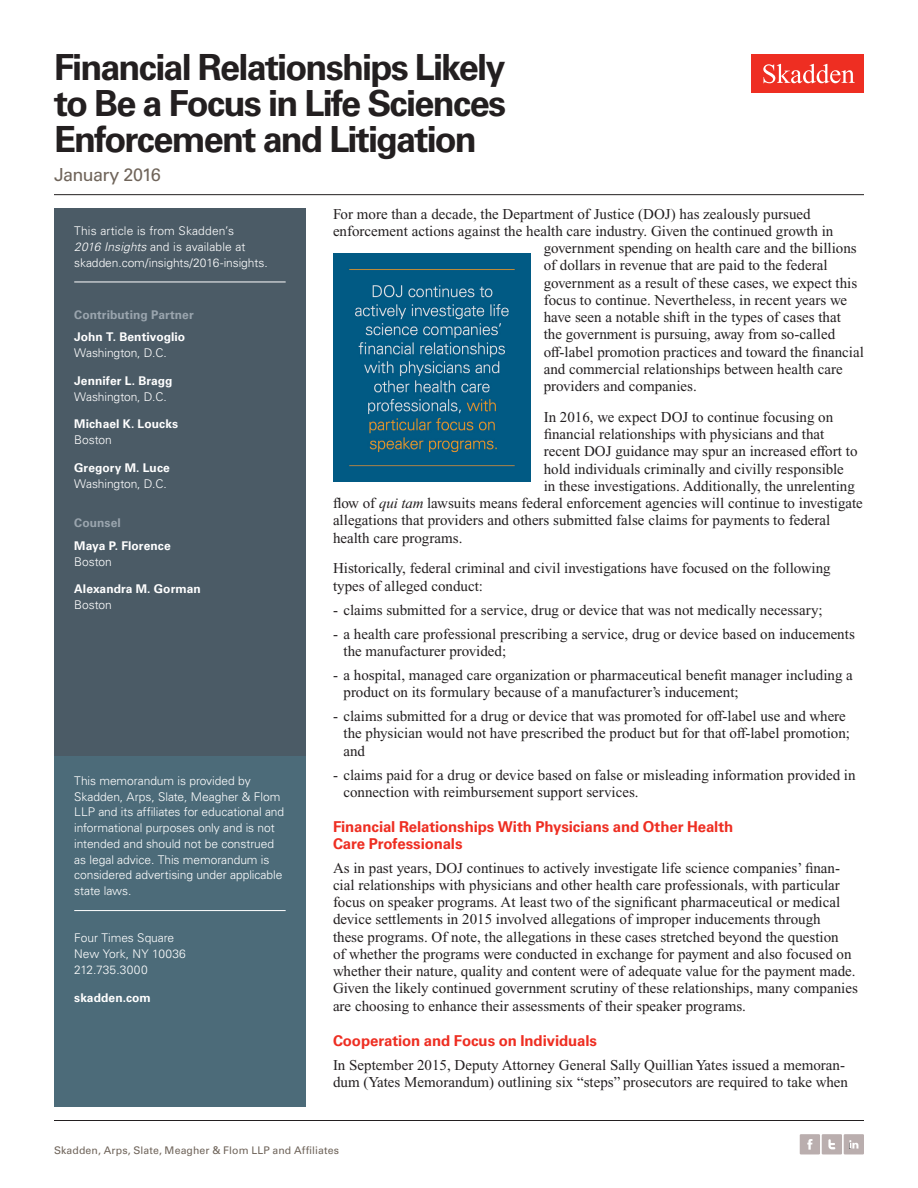
<style>
.page{position:relative;width:918px;height:1188px;background:#fff}
.page>*{position:absolute;margin:0;border:0;box-sizing:border-box;transform-origin:0 0}
.t1{font:700 36px/36px "Univers LT Std";letter-spacing:-.05em;color:#231f20;text-align:justify}
.t2{font:18px "Univers LT Std";letter-spacing:-.04em;color:#6f645a}
.Main_Body{font:15px/17.2px "Times New Roman PS Std";color:#231f20}
.First_Level_Heading{font:700 15px/16.5px "Univers LT Std";letter-spacing:-.005em;color:#ee2e22}
.Sidebar_body_rule_be{font:300 12px/15.8px "Univers LT Std";letter-spacing:-.005em;color:#fff}
.Name{font:700 12px "Univers LT Std";letter-spacing:.005em;color:#fff}
.Sidebar_body{font:300 12px "Univers LT Std";letter-spacing:-.005em;color:#fff}
.contributor_heading{font:700 12px "Univers LT Std";letter-spacing:.01em;color:#9aa5ae}
.Folio{font:10.5px "Univers LT Std";letter-spacing:.01em;color:#6f645a}
.s1{font-style:italic}
</style>
<div class="page">
<div style="left:752px;top:54px;width:112px;height:39px;background:#ee2e22"></div>
<svg style="left:763px;top:64px;width:92px;height:19px"></svg>
<div style="left:844px;top:1134px;width:20px;height:20px;background:#baaeae"></div>
<svg style="left:849px;top:1140px;width:9px;height:9px"></svg>
<div style="left:800px;top:1134px;width:20px;height:20px;background:#baaeae"></div>
<svg style="left:807px;top:1139px;width:5px;height:11px"></svg>
<div style="left:822px;top:1134px;width:20px;height:20px;background:#baaeae"></div>
<svg style="left:828px;top:1139px;width:7px;height:10px"></svg>
<div style="left:54px;top:756px;width:252px;height:351px;background:#4c6b79"></div>
<hr style="left:74px;top:910px;width:212px;height:1px;background:#fff">
<div style="left:54px;top:208px;width:252px;height:548px;background:#4b5b66"></div>
<hr style="left:74px;top:282px;width:212px;height:1px;background:#fff">
<img style="left:333px;top:254px;width:197px;height:227px">
<hr style="left:54px;top:1120px;width:810px;height:1px;background:#231f20">
<hr style="left:54px;top:194px;width:810px;height:1px;background:#231f20">
<h1 class="t1" style="left:54px;top:50px;width:454px">Financial Relationships Likely to Be a Focus in Life Sciences Enforcement and Litigation</h1>
<p class="t2" style="left:54px;top:164px;width:108px">January 2016</p>
<p class="Sidebar_body_rule_be" style="left:74px;top:223px;width:195px">This article is from Skadden’s<br><span class="s1">2016 Insights</span> and is available at skadden.com/insights/2016-insights.</p>
<p class="contributor_heading" style="left:74px;top:308px;width:121px">Contributing Partner</p>
<p class="Name" style="left:74px;top:330px;width:112px">John T. Bentivoglio</p>
<p class="Sidebar_body" style="left:74px;top:346px;width:94px">Washington, D.C.</p>
<p class="Name" style="left:74px;top:374px;width:100px">Jennifer L. Bragg</p>
<p class="Sidebar_body" style="left:74px;top:389px;width:94px">Washington, D.C.</p>
<p class="Name" style="left:74px;top:417px;width:105px">Michael K. Loucks</p>
<p class="Sidebar_body" style="left:74px;top:433px;width:39px">Boston</p>
<p class="Name" style="left:74px;top:461px;width:97px">Gregory M. Luce</p>
<p class="Sidebar_body" style="left:74px;top:476px;width:94px">Washington, D.C.</p>
<p class="contributor_heading" style="left:74px;top:516px;width:48px">Counsel</p>
<p class="Name" style="left:74px;top:539px;width:98px">Maya P. Florence</p>
<p class="Sidebar_body" style="left:74px;top:554px;width:39px">Boston</p>
<p class="Name" style="left:74px;top:582px;width:128px">Alexandra M. Gorman</p>
<p class="Sidebar_body" style="left:74px;top:598px;width:39px">Boston</p>
<p class="Sidebar_body_rule_be" style="left:74px;top:773px;width:212px">This memorandum is provided by Skadden, Arps, Slate, Meagher &amp; Flom LLP and its affiliates for educational and informational purposes only and is not intended and should not be construed as legal advice. This memorandum is considered advertising under applicable state laws.</p>
<p class="Sidebar_body_rule_be" style="left:74px;top:930px;width:113px">Four Times Square<br>New York, NY 10036<br>212.735.3000</p>
<p class="Name" style="left:74px;top:990px;width:78px">skadden.com</p>
<p class="Main_Body" style="left:333px;top:205px;width:479px">For more than a decade, the Department of Justice (DOJ) has zealously pursued</p>
<p class="Main_Body" style="left:333px;top:222px;width:502px">enforcement actions against the health care industry. Given the continued growth in</p>
<p class="Main_Body" style="left:544px;top:240px;width:315px">government spending on health care and the billions</p>
<p class="Main_Body" style="left:544px;top:257px;width:285px">of dollars in revenue that are paid to the federal</p>
<p class="Main_Body" style="left:544px;top:274px;width:315px">government as a result of these cases, we expect this</p>
<p class="Main_Body" style="left:544px;top:291px;width:305px">focus to continue. Nevertheless, in recent years we</p>
<p class="Main_Body" style="left:544px;top:309px;width:299px">have seen a notable shift in the types of cases that</p>
<p class="Main_Body" style="left:544px;top:326px;width:293px">the government is pursuing, away from so-called</p>
<p class="Main_Body" style="left:544px;top:343px;width:322px">off-label promotion practices and toward the financial</p>
<p class="Main_Body" style="left:544px;top:360px;width:300px">and commercial relationships between health care</p>
<p class="Main_Body" style="left:544px;top:378px;width:155px">providers and companies.</p>
<p class="Main_Body" style="left:544px;top:408px;width:291px">In 2016, we expect DOJ to continue focusing on</p>
<p class="Main_Body" style="left:544px;top:426px;width:282px">financial relationships with physicians and that</p>
<p class="Main_Body" style="left:544px;top:443px;width:315px">recent DOJ guidance may spur an increased effort to</p>
<p class="Main_Body" style="left:544px;top:460px;width:302px">hold individuals criminally and civilly responsible</p>
<p class="Main_Body" style="left:544px;top:477px;width:313px">in these investigations. Additionally, the unrelenting</p>
<p class="Main_Body" style="left:333px;top:495px;width:531px">flow of <span class="s1">qui tam</span> lawsuits means federal enforcement agencies will continue to investigate</p>
<p class="Main_Body" style="left:333px;top:512px;width:499px">allegations that providers and others submitted false claims for payments to federal</p>
<p class="Main_Body" style="left:333px;top:529px;width:131px">health care programs.</p>
<p class="Main_Body" style="left:333px;top:560px;width:499px">Historically, federal criminal and civil investigations have focused on the following types of alleged conduct:</p>
<p class="Main_Body" style="left:333px;top:601px;width:491px">- claims submitted for a service, drug or device that was not medically necessary;</p>
<p class="Main_Body" style="left:344px;top:625px;width:513px;text-indent:-10px">- a health care professional prescribing a service, drug or device based on inducements the manufacturer provided;</p>
<p class="Main_Body" style="left:344px;top:666px;width:511px;text-indent:-10px">- a hospital, managed care organization or pharmaceutical benefit manager including a product on its formulary because of a manufacturer’s inducement;</p>
<p class="Main_Body" style="left:344px;top:708px;width:508px;text-indent:-10px">- claims submitted for a drug or device that was promoted for off-label use and where the physician would not have prescribed the product but for that off-label promotion; and</p>
<p class="Main_Body" style="left:344px;top:766px;width:514px;text-indent:-10px">- claims paid for a drug or device based on false or misleading information provided in connection with reimbursement support services.</p>
<p class="First_Level_Heading" style="left:333px;top:819px;width:402px">Financial Relationships With Physicians and Other Health<br>Care Professionals</p>
<p class="Main_Body" style="left:333px;top:859px;width:526px">As in past years, DOJ continues to actively investigate life science companies’ finan&shy;cial relationships with physicians and other health care professionals, with particular focus on speaker programs. At least two of the significant pharmaceutical or medical device settlements in 2015 involved allegations of improper inducements through<br>these programs. Of note, the allegations in these cases stretched beyond the question<br>of whether the programs were conducted in exchange for payment and also focused on whether their nature, quality and content were of adequate value for the payment made.<br>Given the likely continued government scrutiny of these relationships, many companies are choosing to enhance their assessments of their speaker programs.</p>
<p class="First_Level_Heading" style="left:333px;top:1032px;width:266px">Cooperation and Focus on Individuals</p>
<p class="Main_Body" style="left:333px;top:1056px;width:516px">In September 2015, Deputy Attorney General Sally Quillian Yates issued a memoran&shy;dum (Yates Memorandum) outlining six “steps” prosecutors are required to take when</p>
<p class="Folio" style="left:54px;top:1144px;width:287px">Skadden, Arps, Slate, Meagher &amp; Flom LLP and Affiliates</p>
</div>
